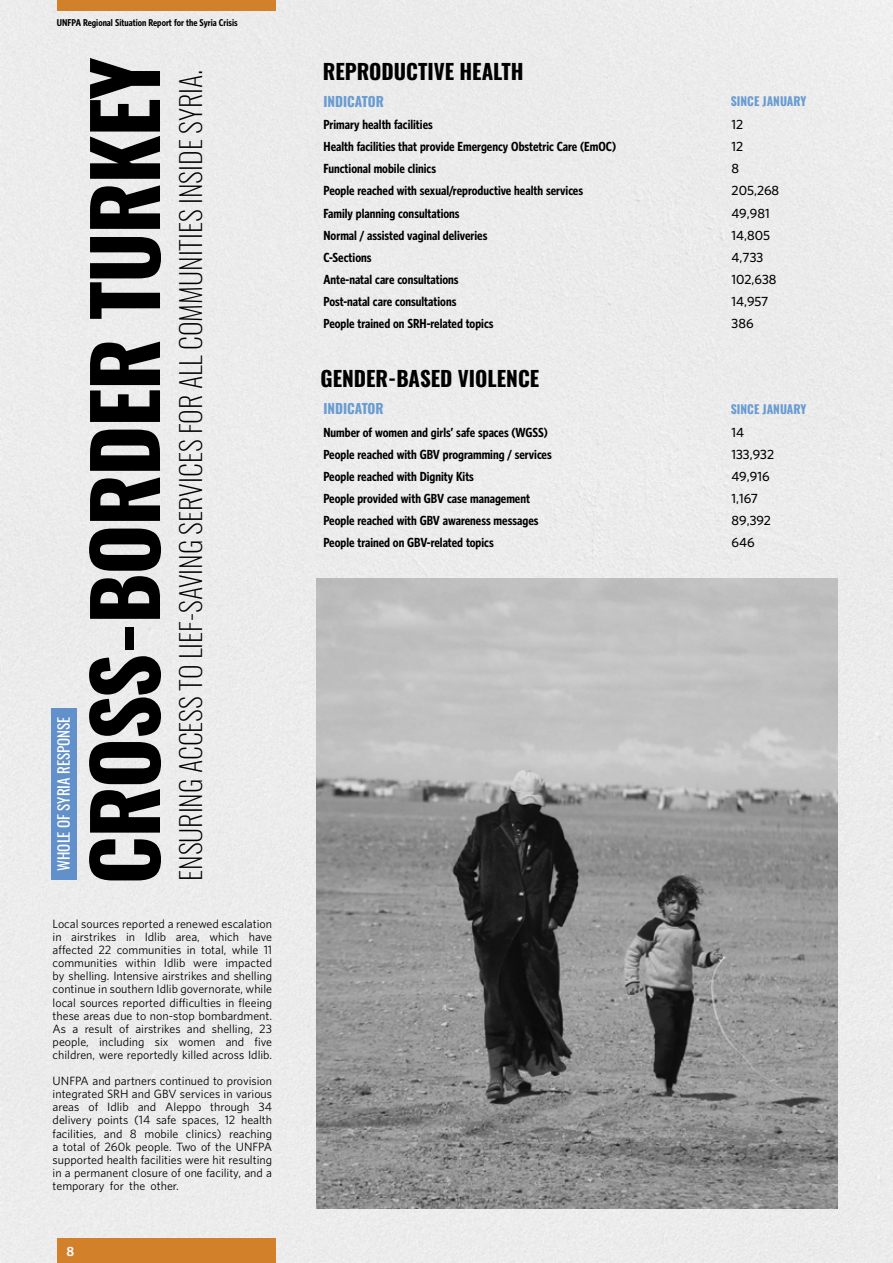
<style>
.page{position:relative;width:893px;height:1263px;background:#ececec}
.page>*{position:absolute;margin:0;border:0;box-sizing:border-box;transform-origin:0 0}
.t1{font:700 86.4px "Oswald";letter-spacing:-.02em;color:#000}
.t2{font:200 28.2px "Oswald";color:#000}
.t3{font:700 21px "Oswald";color:#000}
.t4{font:15px "Oswald";color:#fff}
.t5{font:700 13.65px "Oswald";color:#699cd1}
.t6{font:700 condensed 12px "UNFPA";color:#000}
.t7{font:600 12px "UNFPA";color:#000}
.t8{font:700 12px "Oswald";color:#699cd1}
.t9{font:700 12px "UNFPA";color:#fff}
.t10{font:10.95px/13.2px "UNFPA Text";color:#000;text-align:right}
.t11{font:700 condensed 9px "UNFPA";color:#000}
</style>
<div class="page">
<div style="left:57px;top:0;width:218px;height:11px;background:#d2802a"></div>
<div style="left:57px;top:1238px;width:218px;height:25px;background:#d2802a"></div>
<img style="left:316px;top:579px;width:522px;height:630px">
<div style="left:52px;top:708px;width:25px;height:171px;background:#6190cb"></div>
<p class="t11" style="left:57px;top:16px;width:182px">UNFPA Regional Situation Report for the Syria Crisis</p>
<h3 class="t4" style="left:50px;top:871px;width:156px;rotate:-90deg">WHOLE OF SYRIA RESPONSE</h3>
<h1 class="t1" style="left:80px;top:885px;width:829px;rotate:-90deg">CROSS-BORDER TURKEY</h1>
<h2 class="t2" style="left:166px;top:881px;width:812px;rotate:-90deg">ENSURING ACCESS TO LIEF-SAVING SERVICES FOR ALL COMMUNITIES INSIDE SYRIA.</h2>
<p class="t10" style="left:53px;top:916px;width:221px">Local sources reported a renewed escalation have</p>
<p class="t10" style="left:71px;top:930px;width:47px">airstrikes</p>
<p class="t10" style="left:145px;top:930px;width:23px">Idlib</p>
<p class="t10" style="left:209px;top:930px;width:31px">which</p>
<p class="t10" style="left:53px;top:930px;width:11px">in</p>
<p class="t10" style="left:126px;top:930px;width:11px">in</p>
<p class="t10" style="left:176px;top:930px;width:26px">area,</p>
<p class="t10" style="left:53px;top:943px;width:42px">affected</p>
<p class="t10" style="left:201px;top:943px;width:27px">total,</p>
<p class="t10" style="left:232px;top:943px;width:28px">while</p>
<p class="t10" style="left:99px;top:943px;width:14px">22</p>
<p class="t10" style="left:264px;top:943px;width:10px">11</p>
<p class="t10" style="left:117px;top:943px;width:66px">communities</p>
<p class="t10" style="left:187px;top:943px;width:11px">in</p>
<p class="t10" style="left:125px;top:956px;width:32px">within</p>
<p class="t10" style="left:164px;top:956px;width:23px">Idlib</p>
<p class="t10" style="left:225px;top:956px;width:48px">impacted</p>
<p class="t10" style="left:53px;top:956px;width:66px">communities</p>
<p class="t10" style="left:53px;top:969px;width:221px">by shelling. Intensive airstrikes and shelling</p>
<p class="t10" style="left:53px;top:982px;width:221px">continue in southern Idlib governorate, while</p>
<p class="t10" style="left:53px;top:995px;width:221px">local sources reported difficulties in fleeing</p>
<p class="t10" style="left:53px;top:1008px;width:221px">these areas due to non-stop bombardment.</p>
<p class="t10" style="left:259px;top:1022px;width:14px">23</p>
<p class="t10" style="left:193px;top:956px;width:26px">were</p>
<p class="t10" style="left:85px;top:1022px;width:30px">result</p>
<p class="t10" style="left:135px;top:1022px;width:47px">airstrikes</p>
<p class="t10" style="left:187px;top:1022px;width:20px">and</p>
<p class="t10" style="left:212px;top:1022px;width:43px">shelling,</p>
<p class="t10" style="left:119px;top:1022px;width:11px">of</p>
<p class="t10" style="left:53px;top:1022px;width:15px">As</p>
<p class="t10" style="left:73px;top:1022px;width:7px">a</p>
<p class="t10" style="left:53px;top:1035px;width:221px;text-align:left">people,<br>children, were reportedly killed across Idlib.</p>
<p class="t10" style="left:53px;top:1074px;width:221px">UNFPA and partners continued to provision integrated SRH and GBV services in various<br>34</p>
<p class="t10" style="left:99px;top:1035px;width:47px">including</p>
<p class="t10" style="left:226px;top:1035px;width:20px">and</p>
<p class="t10" style="left:254px;top:1035px;width:19px">five</p>
<p class="t10" style="left:155px;top:1035px;width:15px">six</p>
<p class="t10" style="left:179px;top:1035px;width:38px">women</p>
<p class="t10" style="left:107px;top:1100px;width:23px">Idlib</p>
<p class="t10" style="left:138px;top:1100px;width:20px">and</p>
<p class="t10" style="left:165px;top:1100px;width:38px">Aleppo</p>
<p class="t10" style="left:210px;top:1100px;width:41px">through</p>
<p class="t10" style="left:88px;top:1100px;width:11px">of</p>
<p class="t10" style="left:53px;top:1100px;width:28px">areas</p>
<p class="t10" style="left:134px;top:1113px;width:18px">(14</p>
<p class="t10" style="left:53px;top:1113px;width:41px">delivery</p>
<p class="t10" style="left:241px;top:1113px;width:33px">health</p>
<p class="t10" style="left:156px;top:1113px;width:22px">safe</p>
<p class="t10" style="left:225px;top:1113px;width:12px">12</p>
<p class="t10" style="left:97px;top:1113px;width:32px">points</p>
<p class="t10" style="left:182px;top:1113px;width:38px">spaces,</p>
<p class="t10" style="left:186px;top:1126px;width:37px">clinics)</p>
<p class="t10" style="left:53px;top:1126px;width:45px">facilities,</p>
<p class="t10" style="left:53px;top:1139px;width:221px">a total of 260k people. Two of the UNFPA</p>
<p class="t10" style="left:53px;top:1153px;width:221px">supported health facilities were hit resulting</p>
<p class="t10" style="left:53px;top:1166px;width:221px">in a permanent closure of one facility, and a</p>
<p class="t10" style="left:151px;top:1179px;width:30px">other.</p>
<p class="t10" style="left:104px;top:1126px;width:20px">and</p>
<p class="t10" style="left:145px;top:1126px;width:35px">mobile</p>
<p class="t10" style="left:229px;top:1126px;width:44px">reaching</p>
<p class="t10" style="left:130px;top:1126px;width:9px">8</p>
<p class="t10" style="left:129px;top:1179px;width:18px">the</p>
<p class="t10" style="left:110px;top:1179px;width:15px">for</p>
<p class="t10" style="left:53px;top:1179px;width:53px">temporary</p>
<p class="t9" style="left:67px;top:1243px;width:9px">8</p>
<h3 class="t3" style="left:323px;top:61px;width:202px">REPRODUCTIVE HEALTH</h3>
<p class="t5" style="left:323px;top:94px;width:62px">INDICATOR</p>
<p class="t6" style="left:323px;top:117px;width:111px">Primary health facilities</p>
<p class="t6" style="left:323px;top:139px;width:294px">Health facilities that provide Emergency Obstetric Care (EmOC(</p>
<p class="t6" style="left:323px;top:161px;width:114px">Functional mobile clinics</p>
<p class="t6" style="left:323px;top:183px;width:261px">People reached with sexual/reproductive health services</p>
<p class="t6" style="left:323px;top:206px;width:138px">Family planning consultations</p>
<p class="t6" style="left:323px;top:228px;width:165px">Normal / assisted vaginal deliveries</p>
<p class="t6" style="left:323px;top:250px;width:50px">-C Sections</p>
<p class="t6" style="left:323px;top:272px;width:137px">Ante-natal care consultations</p>
<p class="t6" style="left:323px;top:294px;width:134px">Post-natal care consultations</p>
<p class="t6" style="left:323px;top:316px;width:172px">People trained on SRH-related topics</p>
<h3 class="t3" style="left:321px;top:367px;width:220px">GENDER-BASED VIOLENCE</h3>
<p class="t5" style="left:323px;top:402px;width:62px">INDICATOR</p>
<p class="t6" style="left:323px;top:424px;width:226px">Number of women and girls’ safe spaces (WGSS(</p>
<p class="t6" style="left:323px;top:446px;width:230px">People reached with GBV programming / services</p>
<p class="t6" style="left:323px;top:468px;width:152px">People reached with Dignity Kits</p>
<p class="t6" style="left:323px;top:490px;width:208px">People provided with GBV case management</p>
<p class="t6" style="left:323px;top:512px;width:217px">People reached with GBV awareness messages</p>
<p class="t6" style="left:323px;top:534px;width:172px">People trained on GBV-related topics</p>
<p class="t8" style="left:731px;top:95px;width:77px">SINCE JANUARY</p>
<p class="t7" style="left:732px;top:116px;width:13px">12</p>
<p class="t7" style="left:732px;top:138px;width:13px">12</p>
<p class="t7" style="left:732px;top:160px;width:9px">8</p>
<p class="t7" style="left:732px;top:183px;width:49px">205,268</p>
<p class="t7" style="left:732px;top:205px;width:40px">49,981</p>
<p class="t7" style="left:732px;top:227px;width:40px">14,805</p>
<p class="t7" style="left:732px;top:249px;width:33px">4,733</p>
<p class="t7" style="left:732px;top:271px;width:46px">102,638</p>
<p class="t7" style="left:732px;top:293px;width:38px">14,957</p>
<p class="t7" style="left:732px;top:315px;width:23px">386</p>
<p class="t8" style="left:731px;top:402px;width:77px">SINCE JANUARY</p>
<p class="t7" style="left:732px;top:424px;width:14px">14</p>
<p class="t7" style="left:732px;top:446px;width:44px">133,932</p>
<p class="t7" style="left:732px;top:468px;width:39px">49,916</p>
<p class="t7" style="left:732px;top:490px;width:28px">1,167</p>
<p class="t7" style="left:732px;top:512px;width:41px">89,392</p>
<p class="t7" style="left:732px;top:534px;width:25px">646</p>
</div>
